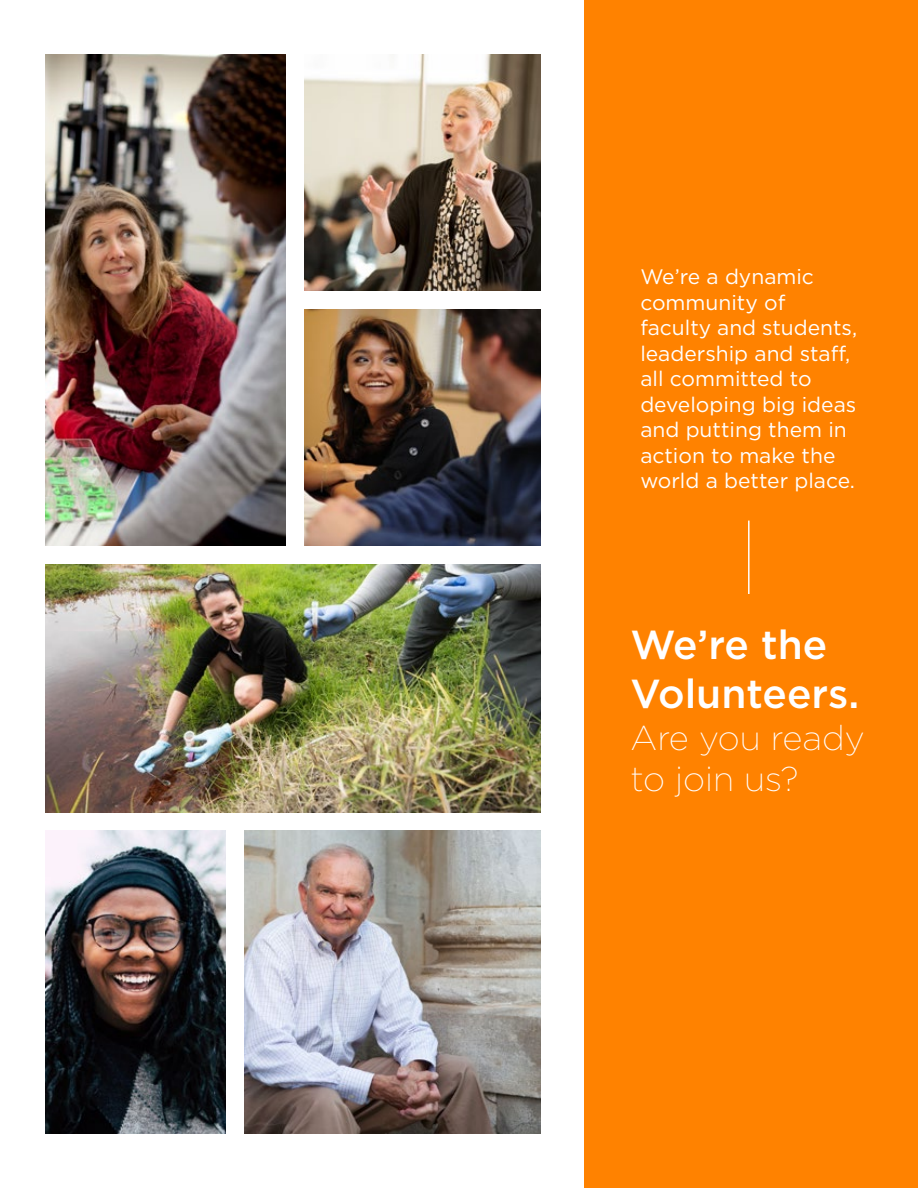
<style>
.page{position:relative;width:918px;height:1188px;background:#fff}
.page>*{position:absolute;margin:0;border:0;box-sizing:border-box;transform-origin:0 0}
.t1{font:500 40.5px/49.5px "Gotham";color:#fff}
.t2{font:200 34.5px/41.4px "Gotham";color:#fff}
.t3{font:21px/25.5px "Gotham";color:#fff}
</style>
<div class="page">
<div style="left:584px;top:0;width:334px;height:1188px;background:#ff8200"></div>
<hr style="left:748px;top:521px;width:2px;height:73px;background:#fff">
<img style="left:45px;top:54px;width:241px;height:492px">
<img style="left:245px;top:831px;width:296px;height:303px">
<img style="left:45px;top:564px;width:496px;height:248px">
<img style="left:305px;top:309px;width:236px;height:237px">
<img style="left:305px;top:54px;width:236px;height:236px">
<img style="left:45px;top:831px;width:181px;height:303px">
<p class="t3" style="left:640px;top:264px;width:218px">We’re a dynamic community of faculty and students, leadership and staff, all committed to developing big ideas and putting them in action to make the world a better place.</p>
<p class="t1" style="left:631px;top:619px;width:230px">We’re the<br>Volunteers.</p>
<p class="t2" style="left:631px;top:716px;width:236px">Are you ready to join us?</p>
</div>
